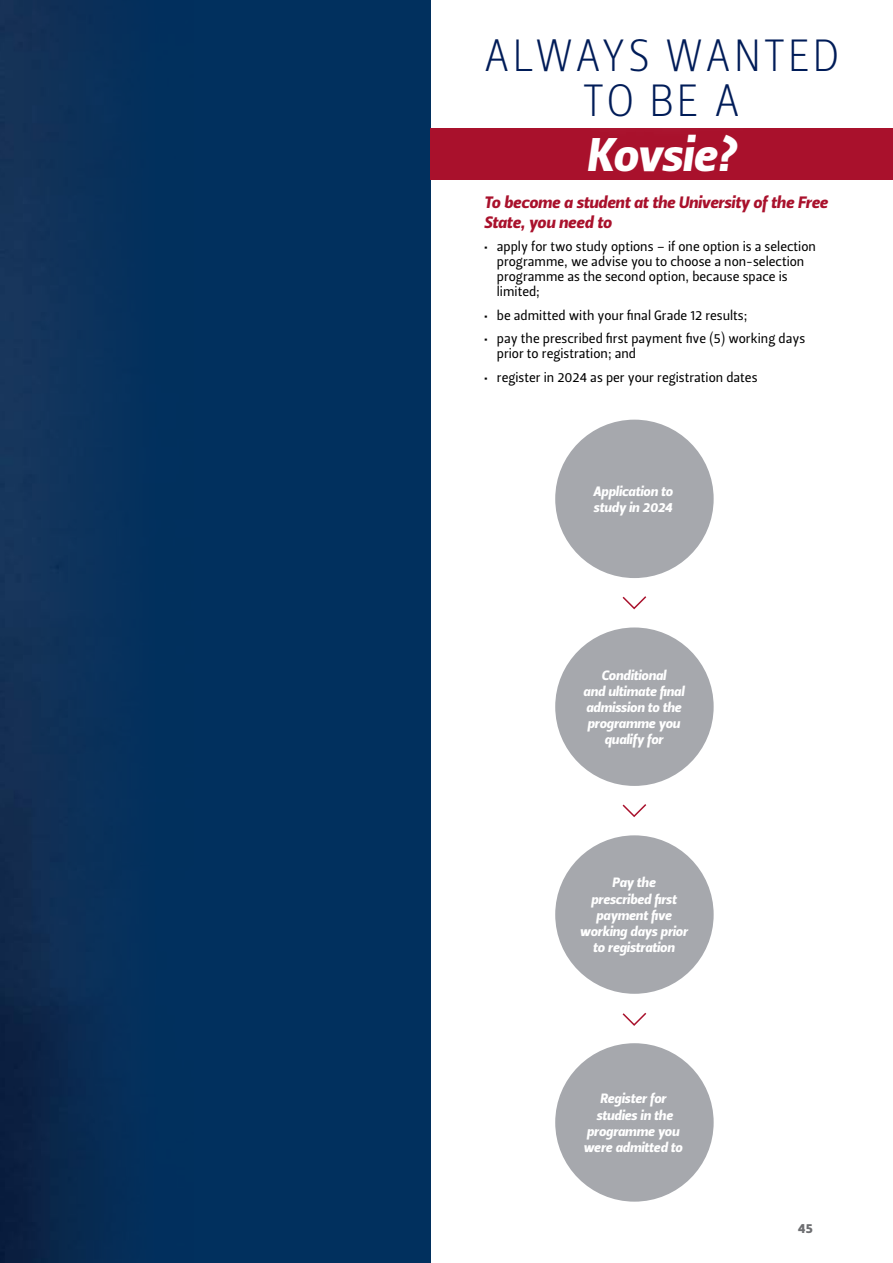
<style>
.page{position:relative;width:893px;height:1263px;background:#fff}
.page>*{position:absolute;margin:0;border:0;box-sizing:border-box;transform-origin:0 0}
.t1{font:47.1px "Leitura Sans Italic 4";color:#fff}
.t2{font:45px/45px "Leitura Sans Grot 1";letter-spacing:.05em;color:#001c58;text-align:center}
.t3{font:16.5px/19.5px "Leitura Sans Italic 4";color:#a9112c}
.t4{font:13.5px/15px "Leitura Sans Grot 2";color:#000}
.t5{font:13.5px/16.2px "Leitura Sans Italic 4";color:#fff;text-align:center}
.t6{font:13.5px "Leitura Sans Grot 4";color:#6d6e71}
</style>
<div class="page">
<div style="left:0;top:0;width:430px;height:1263px;background:#01305e"></div>
<img style="left:0;top:0;width:104px;height:1263px">
<div style="left:555px;top:627px;width:159px;height:159px;background:#a6a8ad;border-radius:50%"></div>
<div style="left:555px;top:835px;width:159px;height:159px;background:#a6a8ad;border-radius:50%"></div>
<div style="left:555px;top:1043px;width:159px;height:158px;background:#a6a8ad;border-radius:50%"></div>
<div style="left:555px;top:420px;width:159px;height:158px;background:#a6a8ad;border-radius:50%"></div>
<svg style="left:622px;top:596px;width:25px;height:14px"></svg>
<svg style="left:622px;top:804px;width:25px;height:14px"></svg>
<svg style="left:622px;top:1012px;width:25px;height:14px"></svg>
<div style="left:430px;top:128px;width:463px;height:51px;background:#a9112c"></div>
<div style="left:461px;top:12px;width:403px;height:131px;background:#fff"></div>
<h2 class="t2" style="left:484px;top:34px;width:357px">ALWAYS WANTED<br>TO BE A</h2>
<h1 class="t1" style="left:586px;top:123px;width:152px">Kovsie?</h1>
<p class="t3" style="left:484px;top:193px;width:345px">To become a student at the University of the Free<br>State, you need to</p>
<p class="t4" style="left:497px;top:239px;width:321px;text-indent:-13px">• apply for two study options – if one option is a selection programme, we advise you to choose a non-selection programme as the second option, because space is limited;</p>
<p class="t4" style="left:484px;top:308px;width:265px">• be admitted with your final Grade 12 results;</p>
<p class="t4" style="left:497px;top:331px;width:310px;text-indent:-13px">• pay the prescribed first payment five (5) working days prior to registration; and</p>
<p class="t4" style="left:484px;top:370px;width:275px">• register in 2024 as per your registration dates</p>
<p class="t5" style="left:593px;top:483px;width:81px;text-align:left">Application to study in 2024</p>
<p class="t5" style="left:583px;top:667px;width:102px">Conditional<br>and ultimate final admission to the programme you qualify for</p>
<p class="t5" style="left:580px;top:875px;width:109px">Pay the<br>prescribed first payment five working days prior to registration</p>
<p class="t5" style="left:584px;top:1091px;width:100px">Register for studies in the programme you were admitted to</p>
<p class="t6" style="left:798px;top:1219px;width:16px">45</p>
</div>
